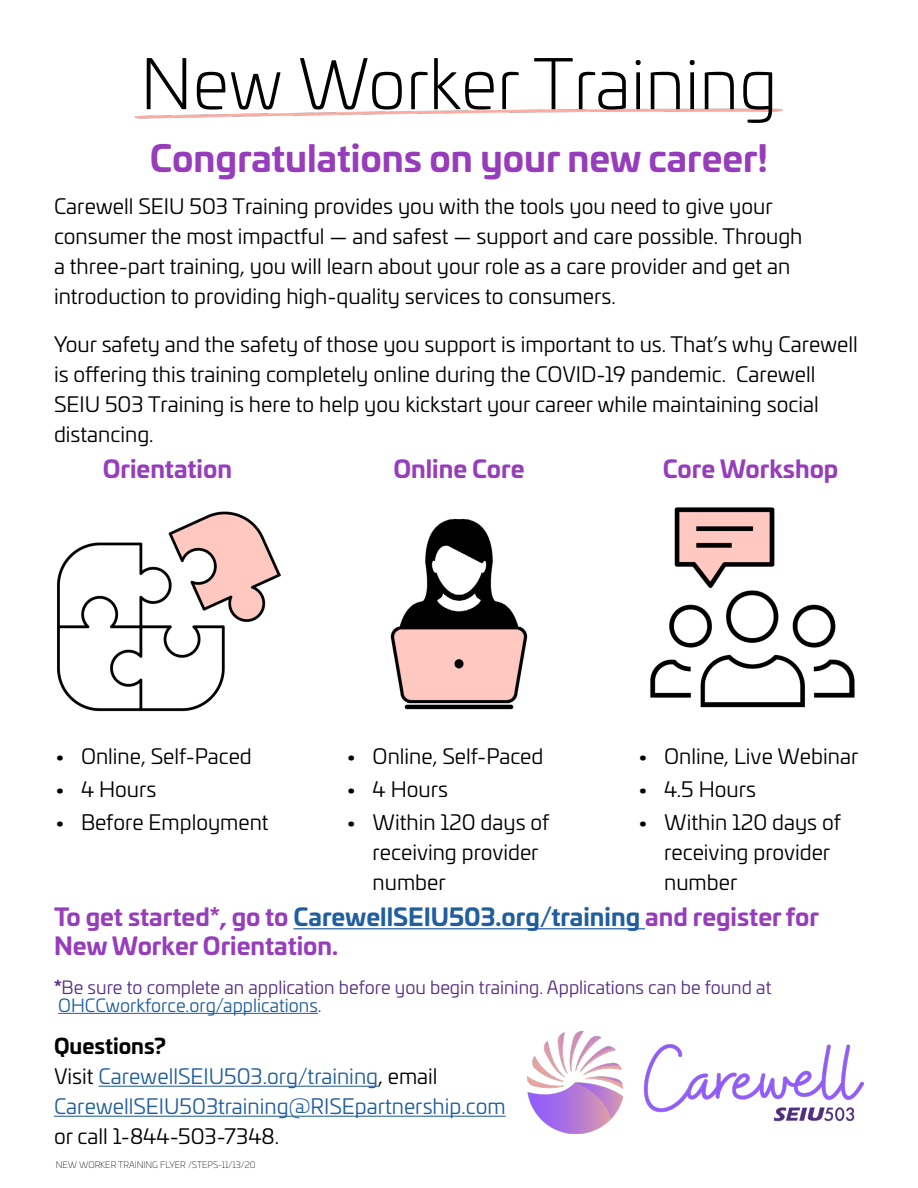
<style>
.page{position:relative;width:918px;height:1188px;background:#fff}
.page>*{position:absolute;margin:0;border:0;box-sizing:border-box;transform-origin:0 0}
.t1{font:300 69px "Univia Pro";color:#000}
.t2{font:700 36px "Univia Pro";color:#973dbb}
.t3{font:700 24px/28.5px "Univia Pro";color:#973dbb}
.t4{font:21px/30px "Univia Pro";color:#000}
.t5{font:21px/30px "Univia Pro";color:#215e9e}
.t6{font:18px/18px "Univia Pro";color:#582d83}
.t7{font:200 9px "Univia Pro";color:#000}
.s1{color:#215e9e}
.s2{font-weight:700}
.s3{font-weight:700;color:#000}
.s4{color:#000}
</style>
<div class="page">
<img style="left:134px;top:108px;width:649px;height:11px">
<img style="left:390px;top:519px;width:138px;height:191px">
<hr style="left:293px;top:928px;width:352px;height:1px;background:#215e9e">
<hr style="left:99px;top:1086px;width:279px;height:1px;background:#215e9e">
<hr style="left:54px;top:1116px;width:452px;height:1px;background:#215e9e">
<img style="left:650px;top:507px;width:205px;height:201px">
<img style="left:57px;top:512px;width:224px;height:200px">
<hr style="left:58px;top:1013px;width:260px;height:1px;background:#215e9e">
<img style="left:527px;top:1032px;width:337px;height:101px">
<h1 class="t1" style="left:140px;top:35px;width:639px">New Worker Training</h1>
<h2 class="t2" style="left:150px;top:130px;width:620px">Congratulations on your new career!</h2>
<p class="t4" style="left:54px;top:191px;width:750px">Carewell SEIU 503 Training provides you with the tools you need to give your consumer the most impactful — and safest — support and care possible. Through a three-part training, you will learn about your role as a care provider and get an introduction to providing high-quality services to consumers.</p>
<p class="t4" style="left:54px;top:329px;width:805px">Your safety and the safety of those you support is important to us. That’s why Carewell is offering this training completely online during the COVID-19 pandemic. Carewell SEIU 503 Training is here to help you kickstart your career while maintaining social distancing.</p>
<p class="t3" style="left:103px;top:453px;width:131px">Orientation</p>
<p class="t3" style="left:393px;top:453px;width:133px">Online Core</p>
<p class="t3" style="left:663px;top:453px;width:177px">Core Workshop</p>
<p class="t4" style="left:54px;top:741px;width:199px">• Online, Self-Paced</p>
<p class="t4" style="left:54px;top:774px;width:104px">• 4 Hours</p>
<p class="t4" style="left:54px;top:807px;width:216px">• Before Employment</p>
<p class="t4" style="left:346px;top:741px;width:199px">• Online, Self-Paced</p>
<p class="t4" style="left:346px;top:774px;width:104px">• 4 Hours</p>
<p class="t4" style="left:373px;top:807px;width:178px;text-indent:-27px">• Within 120 days of receiving provider number</p>
<p class="t4" style="left:637px;top:741px;width:223px">• Online, Live Webinar</p>
<p class="t4" style="left:637px;top:774px;width:120px">• 4.5 Hours</p>
<p class="t4" style="left:664px;top:807px;width:178px;text-indent:-27px">• Within 120 days of receiving provider number</p>
<p class="t3" style="left:54px;top:901px;width:766px">To get started*, go to <span class="s1">CarewellSEIU503.org/training</span> and register for<br>New Worker Orientation.</p>
<p class="t6" style="left:54px;top:977px;width:719px"><span class="s2">*</span>Be sure to complete an application before you begin training. Applications can be found at<br><span class="s1">OHCCworkforce.org/applications</span>.</p>
<p class="t5" style="left:54px;top:1030px;width:453px"><span class="s3">Questions?<br></span><span class="s4">Visit</span> CarewellSEIU503.org/training<span class="s4">, email<br></span>CarewellSEIU503training@RISEpartnership.com</p>
<p class="t4" style="left:54px;top:1120px;width:227px">or call 1-844-503-7348.</p>
<p class="t7" style="left:56px;top:1158px;width:201px">NEW WORKER TRAINING FLYER /STEPS-11/13/20</p>
</div>
